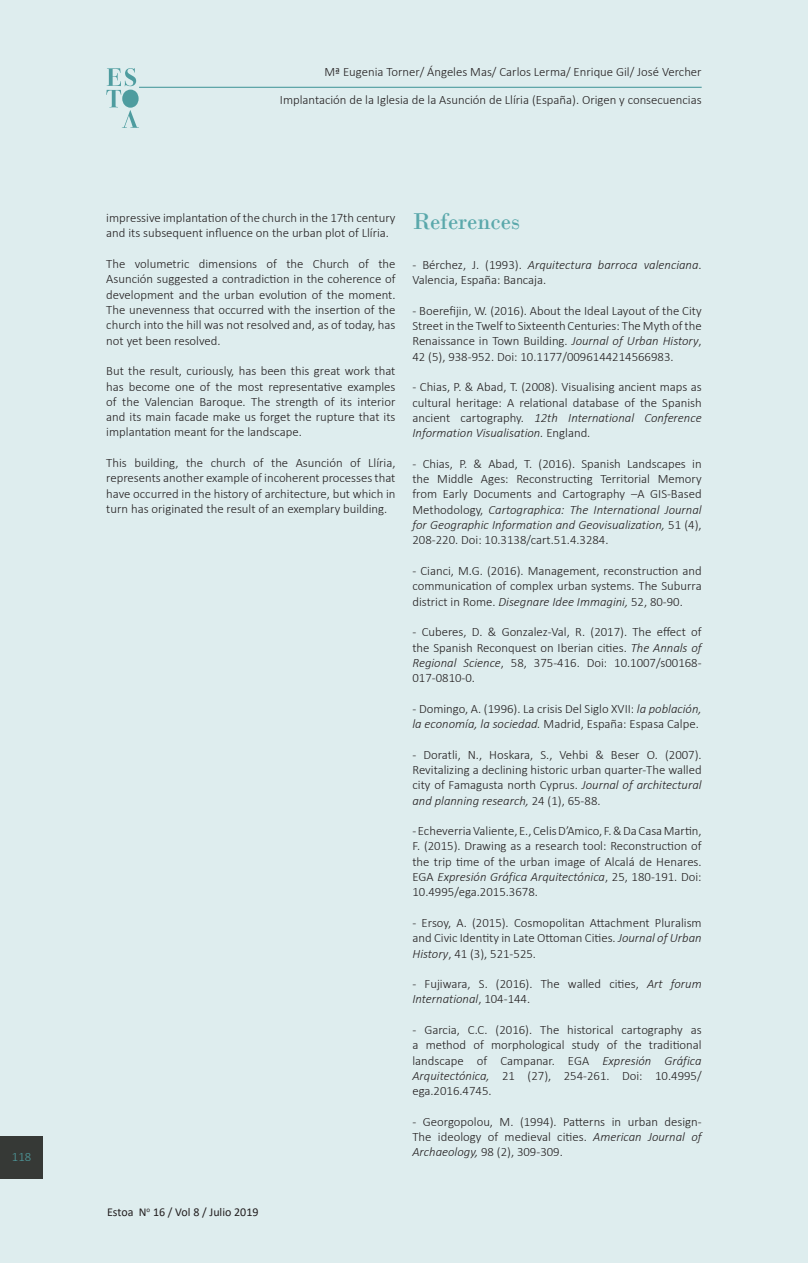
<style>
.page{position:relative;width:808px;height:1263px;background:#deedee}
.page>*{position:absolute;margin:0;border:0;box-sizing:border-box;transform-origin:0 0}
.subtitulo{font:24px "Bodoni";color:#5aa8ab}
.parrafo{font:300 12.75px/15.3px "Calibri";color:#231f20;text-align:justify}
.t1{font:300 12.75px "Calibri";color:#5aa8ab}
.t2{font:12px "Calibri";color:#231f20}
.s1{font-style:italic}
</style>
<div class="page">
<p class="t1" style="left:12px;top:1148px;width:21px">118</p>
<p class="parrafo" style="left:324px;top:64px;width:379px">Mª Eugenia Torner/ Ángeles Mas/ Carlos Lerma/ Enrique Gil/ José Vercher</p>
<p class="parrafo" style="left:280px;top:92px;width:423px">Implantación de la Iglesia de la Asunción de Llíria (España). Origen y consecuencias</p>
<p class="parrafo" style="left:106px;top:210px;width:291px">impressive implantation of the church in the 17th century and its subsequent influence on the urban plot of Llíria.</p>
<p class="parrafo" style="left:106px;top:256px;width:291px">The volumetric dimensions of the Church of the Asunción suggested a contradiction in the coherence of development and the urban evolution of the moment.<br>The unevenness that occurred with the insertion of the church into the hill was not resolved and, as of today, has not yet been resolved.</p>
<p class="parrafo" style="left:106px;top:363px;width:291px">But the result, curiously, has been this great work that has become one of the most representative examples of the Valencian Baroque. The strength of its interior and its main facade make us forget the rupture that its implantation meant for the landscape.</p>
<p class="parrafo" style="left:106px;top:455px;width:291px">This building, the church of the Asunción of Llíria, represents another example of incoherent processes that have occurred in the history of architecture, but which in turn has originated the result of an exemplary building.</p>
<p class="subtitulo" style="left:412px;top:206px;width:109px">References</p>
<p class="parrafo" style="left:412px;top:257px;width:291px">- Bérchez, J. (1993). <span class="s1">Arquitectura barroca valenciana</span>.<br>Valencia, España: Bancaja.</p>
<p class="parrafo" style="left:412px;top:303px;width:291px">- Boerefijin, W. (2016). About the Ideal Layout of the City Street in the Twelf to Sixteenth Centuries: The Myth of the Renaissance in Town Building. <span class="s1">Journal of Urban History</span>, 42 (5), 938-952. Doi: 10.1177/0096144214566983.</p>
<p class="parrafo" style="left:412px;top:379px;width:291px">- Chias, P. &amp; Abad, T. (2008). Visualising ancient maps as cultural heritage: A relational database of the Spanish ancient cartography. <span class="s1">12th International Conference Information Visualisation.</span> England.</p>
<p class="parrafo" style="left:412px;top:456px;width:291px">- Chias, P. &amp; Abad, T. (2016). Spanish Landscapes in the Middle Ages: Reconstructing Territorial Memory from Early Documents and Cartography –A GIS-Based Methodology, <span class="s1">Cartographica: The International Journal for Geographic Information and Geovisualization,</span> 51 (4), 208-220. Doi: 10.3138/cart.51.4.3284.</p>
<p class="parrafo" style="left:412px;top:563px;width:291px">- Cianci, M.G. (2016). Management, reconstruction and communication of complex urban systems. The Suburra district in Rome. <span class="s1">Disegnare Idee Immagini,</span> 52, 80-90.</p>
<p class="parrafo" style="left:412px;top:624px;width:291px">- Cuberes, D. &amp; Gonzalez-Val, R. (2017). The effect of the Spanish Reconquest on Iberian cities. <span class="s1">The Annals of Regional Science</span>, 58, 375-416. Doi: 10.1007/s00168- 017-0810-0.</p>
<p class="parrafo" style="left:412px;top:701px;width:291px">- Domingo, A. (1996). La crisis Del Siglo XVII: <span class="s1">la población, la economía, la sociedad.</span> Madrid, España: Espasa Calpe.</p>
<p class="parrafo" style="left:412px;top:747px;width:291px">- Doratli, N., Hoskara, S., Vehbi &amp; Beser O. (2007).<br>Revitalizing a declining historic urban quarter-The walled city of Famagusta north Cyprus. <span class="s1">Journal of architectural and planning research,</span> 24 (1), 65-88.</p>
<p class="parrafo" style="left:412px;top:823px;width:291px">- Echeverria Valiente, E., Celis D’Amico, F. &amp; Da Casa Martin, F. (2015). Drawing as a research tool: Reconstruction of the trip time of the urban image of Alcalá de Henares.<br>EGA <span class="s1">Expresión Gráfica Arquitectónica</span>, 25, 180-191. Doi:<br>10.4995/ega.2015.3678.</p>
<p class="parrafo" style="left:412px;top:915px;width:291px">- Ersoy, A. (2015). Cosmopolitan Attachment Pluralism and Civic Identity in Late Ottoman Cities. <span class="s1">Journal of Urban History</span>, 41 (3), 521-525.</p>
<p class="parrafo" style="left:412px;top:976px;width:291px">- Fujiwara, S. (2016). The walled cities, <span class="s1">Art forum<br>International</span>, 104-144.</p>
<p class="parrafo" style="left:412px;top:1022px;width:291px">- Garcia, C.C. (2016). The historical cartography as a method of morphological study of the traditional landscape of Campanar. EGA <span class="s1">Expresión Gráfica Arquitectónica,</span> 21 (27), 254-261. Doi: 10.4995/ ega.2016.4745.</p>
<p class="parrafo" style="left:412px;top:1114px;width:291px">- Georgopolou, M. (1994). Patterns in urban design-The ideology of medieval cities. <span class="s1">American Journal of Archaeology,</span> 98 (2), 309-309.</p>
<p class="t2" style="left:107px;top:1203px;width:153px">Estoa N<sup>o</sup> 16 / Vol 8 / Julio 2019</p>
</div>
